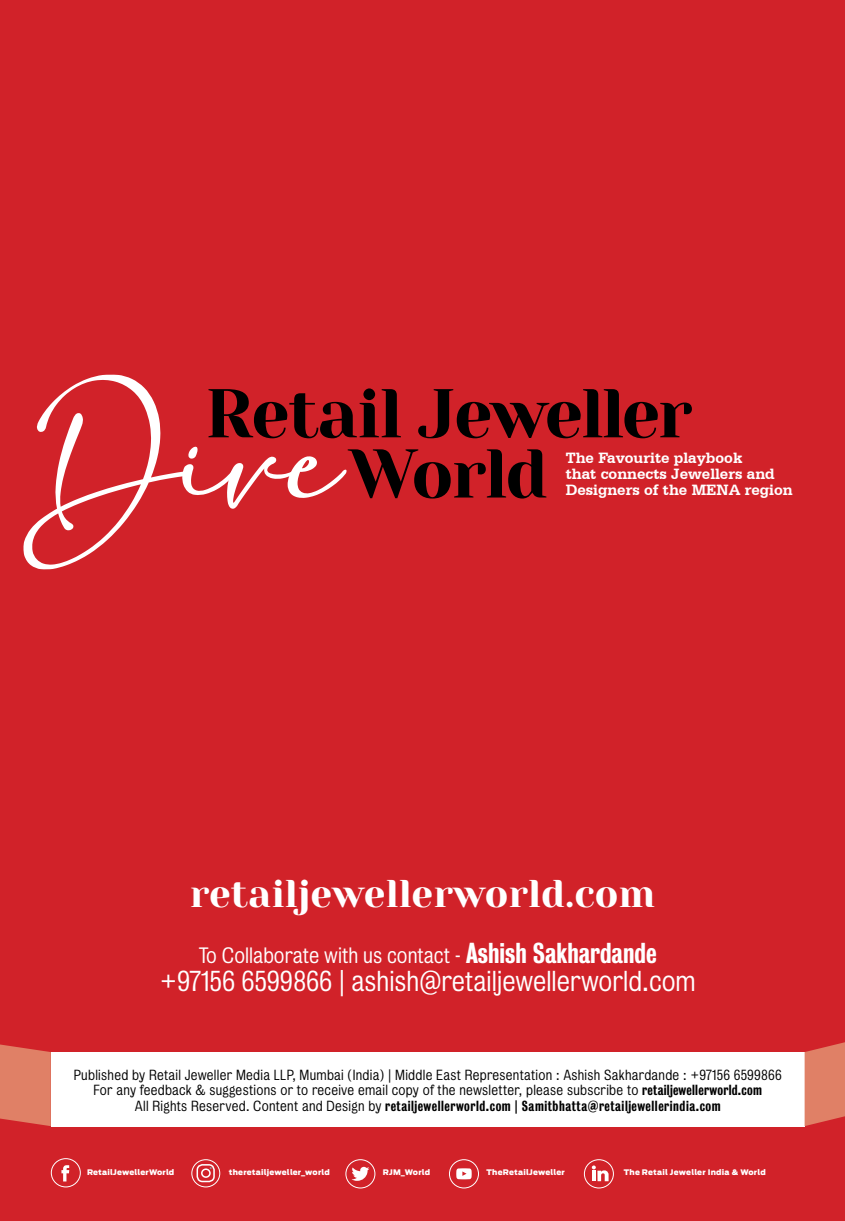
<style>
.page{position:relative;width:845px;height:1221px;background:#fff}
.page>*{position:absolute;margin:0;border:0;box-sizing:border-box;transform-origin:0 0}
.t1{font:68.78px/60.2px "Yeseva One";letter-spacing:-.03em;color:#000;text-align:center}
.t2{font:38.62px "Yeseva One";color:#fff}
.t3{font:26.25px "Bureau Grotesque Five One";color:#fff}
.t4{font:20.25px "Bureau Grotesque Five One";color:#fff}
.t5{font:700 15.75px/15.8px "Serifa BT";color:#fff}
.t6{font:13.35px/15.4px "Bureau Grotesque Five One";letter-spacing:.02em;color:#000;text-align:center}
.t7{font:13.35px "Bureau Grotesque Three Five";letter-spacing:.04em;color:#000}
.t8{font:900 7.65px "Antenna";letter-spacing:.03em;color:#fff}
.s1{font-family:"Bureau Grotesque Three Five";font-size:26.25px}
.s2{font-family:"Bureau Grotesque Three Five"}
.s3{font-family:"Bureau Grotesque Five One"}
</style>
<div class="page">
<div style="left:0;top:0;width:844px;height:1220px;background:#d12229"></div>
<svg style="left:584px;top:1159px;width:29px;height:28px"></svg>
<div style="left:583px;top:1159px;width:30px;height:29px;border:1px solid #fff;border-radius:50%"></div>
<svg style="left:0;top:1044px;width:51px;height:82px;background:#de765f"></svg>
<div style="left:51px;top:1052px;width:753px;height:74px;background:#fff"></div>
<svg style="left:804px;top:1042px;width:40px;height:84px;background:#de7660"></svg>
<div style="left:345px;top:1159px;width:30px;height:29px;border:1px solid #fff;border-radius:50%"></div>
<svg style="left:351px;top:1166px;width:18px;height:14px"></svg>
<div style="left:51px;top:1158px;width:30px;height:29px;border:1px solid #fff;border-radius:50%"></div>
<svg style="left:61px;top:1165px;width:8px;height:16px"></svg>
<div style="left:449px;top:1159px;width:29px;height:29px;border:1px solid #fff;border-radius:50%"></div>
<svg style="left:456px;top:1168px;width:15px;height:11px"></svg>
<svg style="left:591px;top:1165px;width:17px;height:16px"></svg>
<svg style="left:192px;top:1159px;width:28px;height:27px"></svg>
<div style="left:191px;top:1159px;width:29px;height:28px;border:1px solid #fff;border-radius:50%"></div>
<svg style="left:23px;top:374px;width:323px;height:195px"></svg>
<h1 class="t1" style="left:205px;top:385px;width:488px">Retail Jeweller<br>World</h1>
<p class="t5" style="left:565px;top:450px;width:228px">The Favourite playbook<br>that connects Jewellers and<br>Designers of the MENA region</p>
<h2 class="t2" style="left:189px;top:870px;width:467px">retailjewellerworld.com</h2>
<h3 class="t4" style="left:199px;top:944px;width:459px">To Collaborate with us contact - <span class="s1">Ashish Sakhardande</span></h3>
<h3 class="t3" style="left:160px;top:966px;width:537px">+97156 6599866 | ashish@retailjewellerworld.com</h3>
<p class="t6" style="left:74px;top:1067px;width:709px">Published by Retail Jeweller Media LLP, Mumbai (India) | Middle East Representation : Ashish Sakhardande : +97156 6599866<br>For any feedback &amp; suggestions or to receive email copy of the newsletter, please subscribe to <span class="s2">retailjewellerworld.com</span></p>
<p class="t7" style="left:135px;top:1097px;width:587px"><span class="s3">All Rights Reserved. Content and Design by</span> retailjewellerworld.com | Samitbhatta@retailjewellerindia.com</p>
<p class="t8" style="left:87px;top:1167px;width:89px">RetailJewellerWorld</p>
<p class="t8" style="left:229px;top:1167px;width:102px">theretailjeweller_world</p>
<p class="t8" style="left:383px;top:1167px;width:49px">RJM_World</p>
<p class="t8" style="left:486px;top:1168px;width:80px">TheRetailJeweller</p>
<p class="t8" style="left:623px;top:1167px;width:143px">The Retail Jeweller India &amp; World</p>
</div>
